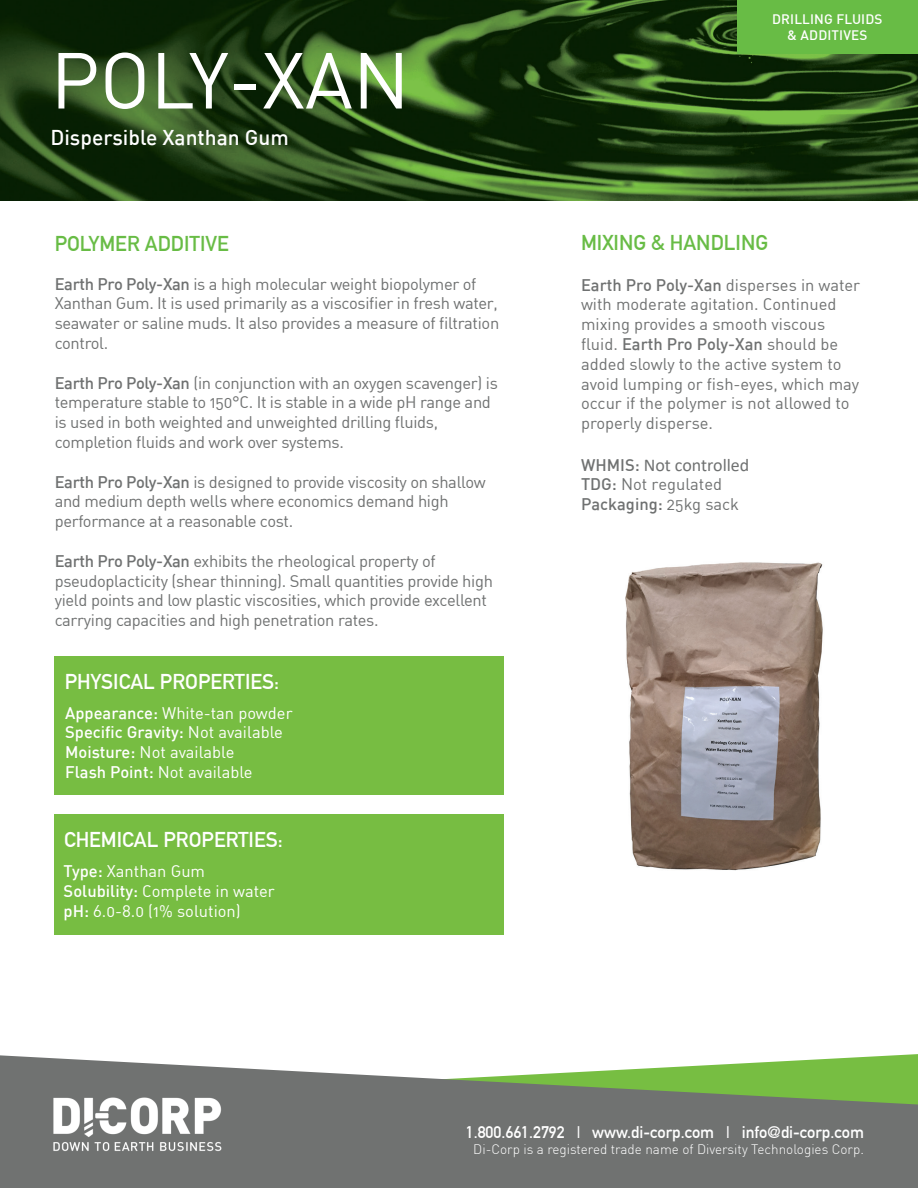
<style>
.page{position:relative;width:918px;height:1188px;background:#fff}
.page>*{position:absolute;margin:0;border:0;box-sizing:border-box;transform-origin:0 0}
.t1{font:78px "DIN Regular Alternate";color:#fff}
.t2{font:700 21px "DIN Alternate";color:#fff}
.t3{font:700 21px "DIN Alternate";color:#68bc45}
.t4{font:500 21px "DIN";color:#fff}
.t5{font:18px "Calibri";color:#6f7171}
.t6{font:16.5px/19.8px "DIN Regular Alternate";letter-spacing:-.02em;color:#6f7171}
.t7{font:16.5px/19.8px "DIN Regular Alternate";color:#6f7171}
.t8{font:16.5px/19.8px "DIN Regular Alternate";color:#fff}
.t9{font:500 16.5px "DIN";color:#6f7171}
.t10{font:700 16.5px "DIN Alternate";color:#fff}
.t11{font:500 16.5px "DIN";color:#fff}
.t12{font:300 13.5px "DIN";color:#fff}
.t13{font:500 13.5px/16.2px "DIN";letter-spacing:.01em;color:#fff;text-align:center}
.s1{font-family:"DIN";font-weight:500}
.s2{font-family:"DIN Regular Alternate";font-weight:400}
.s3{font-family:"DIN";font-weight:500;font-size:16.5px}
</style>
<div class="page">
<svg style="left:0;top:1055px;width:918px;height:133px;background:#7e8779"></svg>
<img style="left:0;top:0;width:918px;height:201px">
<div style="left:55px;top:657px;width:449px;height:138px;background:#77bd42"></div>
<div style="left:55px;top:814px;width:449px;height:121px;background:#77bd42"></div>
<img style="left:52px;top:1096px;width:171px;height:57px">
<div style="left:737px;top:0;width:181px;height:54px;background:#68bc45"></div>
<img style="left:625px;top:562px;width:198px;height:309px">
<h1 class="t1" style="left:50px;top:32px;width:361px">POLY-XAN</h1>
<p class="t4" style="left:50px;top:124px;width:240px">Dispersible Xanthan Gum</p>
<p class="t13" style="left:772px;top:10px;width:112px">DRILLING FLUIDS &amp; ADDITIVES</p>
<p class="t3" style="left:55px;top:227px;width:176px">POLYMER ADDITIVE</p>
<p class="t3" style="left:581px;top:227px;width:189px">MIXING &amp; HANDLING</p>
<p class="t6" style="left:55px;top:273px;width:446px"><span class="s1">Earth Pro Poly-Xan</span> is a high molecular weight biopolymer of Xanthan Gum. It is used primarily as a viscosifier in fresh water, seawater or saline muds. It also provides a measure of filtration control.</p>
<p class="t6" style="left:55px;top:372px;width:445px"><span class="s1">Earth Pro Poly-Xan</span> (in conjunction with an oxygen scavenger) is temperature stable to 150°C. It is stable in a wide pH range and is used in both weighted and unweighted drilling fluids, completion fluids and work over systems.</p>
<p class="t6" style="left:55px;top:471px;width:433px"><span class="s1">Earth Pro Poly-Xan</span> is designed to provide viscosity on shallow and medium depth wells where economics demand high performance at a reasonable cost.</p>
<p class="t6" style="left:55px;top:551px;width:440px"><span class="s1">Earth Pro Poly-Xan</span> exhibits the rheological property of pseudoplacticity (shear thinning). Small quantities provide high yield points and low plastic viscosities, which provide excellent carrying capacities and high penetration rates.</p>
<p class="t9" style="left:581px;top:274px;width:281px">Earth Pro Poly-Xan <span class="s2">disperses in water</span></p>
<p class="t7" style="left:581px;top:294px;width:257px">with moderate agitation. Continued mixing provides a smooth viscous</p>
<p class="t9" style="left:581px;top:334px;width:259px"><span class="s2">fluid.</span> Earth Pro Poly-Xan <span class="s2">should be</span></p>
<p class="t7" style="left:581px;top:354px;width:280px">added slowly to the active system to avoid lumping or fish-eyes, which may occur if the polymer is not allowed to properly disperse.</p>
<p class="t5" style="left:581px;top:452px;width:170px"><span class="s3">WHMIS:</span> Not controlled</p>
<p class="t7" style="left:581px;top:474px;width:143px"><span class="s1">TDG:</span> Not regulated</p>
<p class="t9" style="left:581px;top:494px;width:160px">Packaging: <span class="s2">25kg sack</span></p>
<p class="t2" style="left:65px;top:665px;width:216px">PHYSICAL PROPERTIES:</p>
<p class="t8" style="left:65px;top:702px;width:229px"><span class="s1">Appearance:</span> White-tan powder</p>
<p class="t11" style="left:65px;top:722px;width:219px">Specific Gravity: <span class="s2">Not available</span></p>
<p class="t8" style="left:65px;top:742px;width:189px"><span class="s1">Moisture:</span> Not available<br><span class="s1">Flash Point:</span> Not available</p>
<p class="t2" style="left:64px;top:824px;width:220px">CHEMICAL PROPERTIES:</p>
<p class="t8" style="left:64px;top:861px;width:213px"><span class="s1">Type:</span> Xanthan Gum<br><span class="s1">Solubility:</span> Complete in water <span class="s1">pH:</span> 6.0-8.0 (1% solution)</p>
<p class="t10" style="left:466px;top:1119px;width:400px">1.800.661.2792 | www.di-corp.com | info@di-corp.com</p>
<p class="t12" style="left:473px;top:1141px;width:392px">Di-Corp is a registered trade name of Diversity Technologies Corp.</p>
</div>
